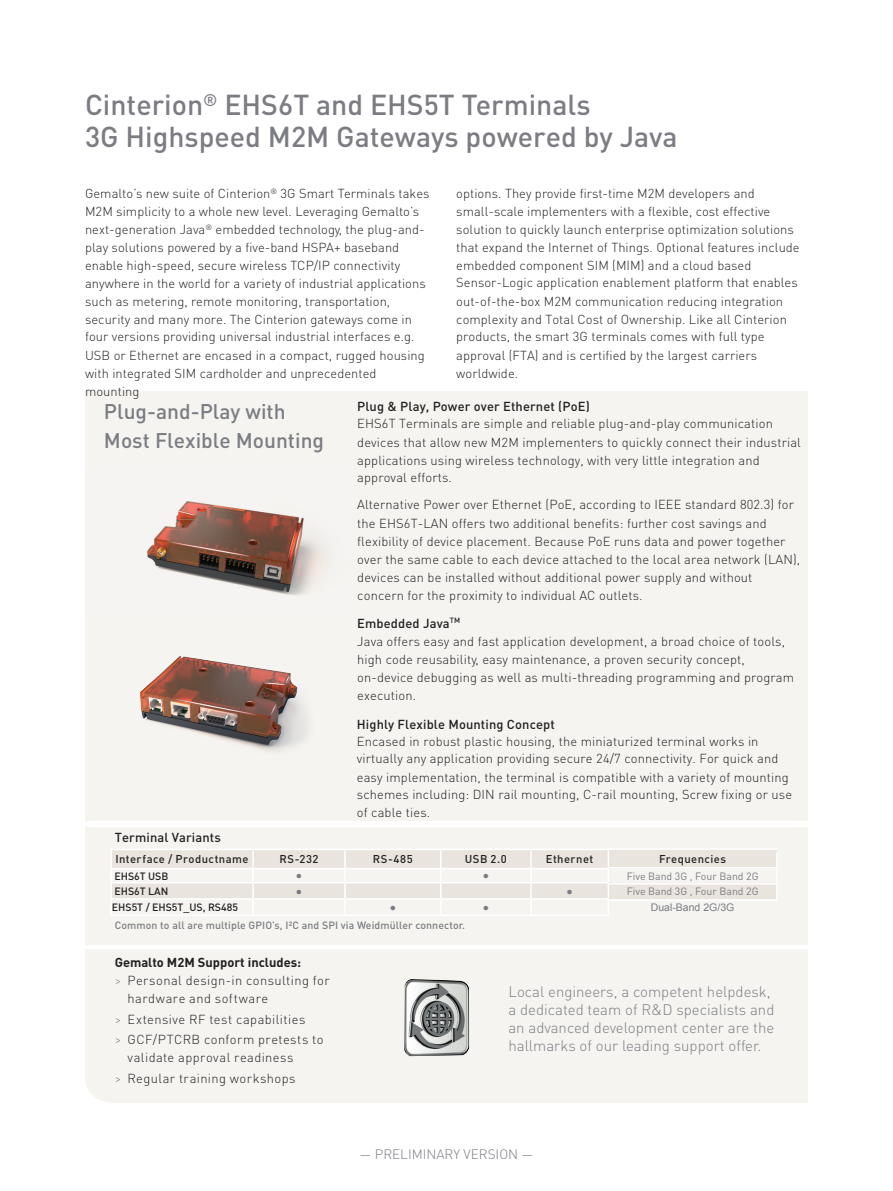
<style>
.page{position:relative;width:893px;height:1191px;background:#fff}
.page>*{position:absolute;margin:0;border:0;box-sizing:border-box;transform-origin:0 0}
.t1{font:500 28.5px/31.5px "DIN Pro";color:#7c7d83}
.t2{font:500 21px/28px "DIN Pro";color:#7c7d83}
.Aufzählung_mit_TABS{font:300 15px/18px "DIN Pro";color:#7c7d83}
.Aufzählung_mit_TABS-2{font:300 13.5px "DIN Pro";color:#7c7d83}
.Aufzählung_mit_TABS-3{font:300 12.9px/17.9px "DIN Pro";letter-spacing:.01em;color:#231f20}
.Aufzählung_mit_TABS-4{font:300 12.9px/18px "DIN Pro";letter-spacing:.035em;color:#231f20}
.Aufzählung_mit_TABS-5{font:700 12.9px "DIN Pro";color:#231f20}
.Aufzählung_mit_TABS-6{font:500 12.9px "DIN Pro";letter-spacing:.01em;color:#231f20}
.t3{font:500 11.25px "DIN Pro";letter-spacing:.04em;color:#231f20}
.Aufzählung_mit_TABS-7{font:500 10.5px "DIN Pro";letter-spacing:.01em;color:#7c7d83}
.t4{font:10.5px "DIN Pro";color:#7c7d83}
.t5{font:500 10.5px "DIN Pro";color:#231f20}
.t6{font:10.5px "Arial";color:#7c7d83}
.s1{font-weight:500}
.s2{color:#7d7e7c}
</style>
<div class="page">
<div style="left:85px;top:391px;width:723px;height:429px;background:#f5f4f1"></div>
<div style="left:85px;top:950px;width:723px;height:153px;background:#f5f4f1"></div>
<div style="left:85px;top:827px;width:723px;height:117px;background:#f5f4f1"></div>
<img style="left:147px;top:501px;width:178px;height:94px">
<hr style="left:110px;top:848px;width:143px;height:2px;background:#fff">
<hr style="left:253px;top:848px;width:92px;height:2px;background:#fff">
<hr style="left:345px;top:848px;width:96px;height:2px;background:#fff">
<hr style="left:441px;top:848px;width:90px;height:2px;background:#fff">
<hr style="left:531px;top:848px;width:77px;height:2px;background:#fff">
<hr style="left:608px;top:848px;width:170px;height:1px;background:#fff">
<svg style="left:111px;top:850px;width:666px;height:64px"></svg>
<hr style="left:110px;top:914px;width:143px;height:2px;background:#fff">
<hr style="left:253px;top:914px;width:92px;height:2px;background:#fff">
<hr style="left:345px;top:914px;width:96px;height:2px;background:#fff">
<hr style="left:441px;top:914px;width:90px;height:2px;background:#fff">
<hr style="left:531px;top:914px;width:77px;height:2px;background:#fff">
<hr style="left:608px;top:899px;width:170px;height:2px;background:#fff">
<img style="left:404px;top:979px;width:65px;height:77px">
<img style="left:140px;top:656px;width:167px;height:95px">
<p class="t1" style="left:85px;top:88px;width:594px">Cinterion<sup>®</sup> EHS6T and EHS5T Terminals<br>3G Highspeed M2M Gateways powered by Java</p>
<p class="Aufzählung_mit_TABS-3" style="left:85px;top:184px;width:346px">Gemalto’s new suite of Cinterion<sup>®</sup> 3G Smart Terminals takes M2M simplicity to a whole new level. Leveraging Gemalto’s next-generation Java<sup>®</sup> embedded technology, the plug-and&shy;play solutions powered by a five-band HSPA+ baseband enable high-speed, secure wireless TCP/IP connectivity anywhere in the world for a variety of industrial applications such as metering, remote monitoring, transportation, security and many more. The Cinterion gateways come in four versions providing universal industrial interfaces e.g.</p>
<p class="Aufzählung_mit_TABS-3" style="left:85px;top:346px;width:341px">USB or Ethernet are encased in a compact, rugged housing with integrated SIM cardholder and unprecedented mounting</p>
<p class="Aufzählung_mit_TABS-3" style="left:456px;top:184px;width:345px">options. They provide first-time M2M developers and small-scale implementers with a flexible, cost effective solution to quickly launch enterprise optimization solutions that expand the Internet of Things. Optional features include embedded component SIM (MIM) and a cloud based Sensor-Logic application enablement platform that enables</p>
<p class="Aufzählung_mit_TABS-3" style="left:456px;top:292px;width:332px">out-of-the-box M2M communication reducing integration complexity and Total Cost of Ownership. Like all Cinterion products, the smart 3G terminals comes with full type</p>
<p class="Aufzählung_mit_TABS-3" style="left:456px;top:346px;width:302px">approval (FTA) and is certified by the largest carriers worldwide.</p>
<p class="Aufzählung_mit_TABS-3" style="left:357px;top:397px;width:417px;line-height:17.2px"><span class="s1">Plug &amp; Play, Power over Ethernet (PoE)<br></span>EHS6T Terminals are simple and reliable plug-and-play communication</p>
<p class="Aufzählung_mit_TABS-3" style="left:357px;top:432px;width:445px">devices that allow new M2M implementers to quickly connect their industrial applications using wireless technology, with very little integration and approval efforts.</p>
<p class="Aufzählung_mit_TABS-3" style="left:357px;top:495px;width:444px">Alternative Power over Ethernet (PoE, according to IEEE standard 802.3) for the EHS6T-LAN offers two additional benefits: further cost savings and flexibility of device placement. Because PoE runs data and power together over the same cable to each device attached to the local area network (LAN), devices can be installed without additional power supply and without concern for the proximity to individual AC outlets.</p>
<p class="Aufzählung_mit_TABS-3" style="left:357px;top:613px;width:438px"><span class="s1">Embedded Java</span><sup>TM<br></sup>Java offers easy and fast application development, a broad choice of tools, high code reusability, easy maintenance, a proven security concept, on-device debugging as well as multi-threading programming and program execution.</p>
<p class="Aufzählung_mit_TABS-3" style="left:357px;top:714px;width:423px;line-height:17.4px"><span class="s1">Highly Flexible Mounting Concept<br></span>Encased in robust plastic housing, the miniaturized terminal works in virtually any application providing secure 24/7 connectivity. For quick and</p>
<p class="Aufzählung_mit_TABS-3" style="left:357px;top:767px;width:437px">easy implementation, the terminal is compatible with a variety of mounting schemes including: DIN rail mounting, C-rail mounting, Screw fixing or use of cable ties.</p>
<p class="t2" style="left:104px;top:397px;width:222px">Plug-and-Play with<br>Most Flexible Mounting</p>
<p class="Aufzählung_mit_TABS-6" style="left:115px;top:828px;width:108px">Terminal Variants</p>
<p class="t3" style="left:115px;top:851px;width:135px">Interface / Productname</p>
<p class="t3" style="left:279px;top:851px;width:41px">RS-232</p>
<p class="t3" style="left:373px;top:851px;width:41px">RS-485</p>
<p class="t3" style="left:465px;top:851px;width:43px">USB 2.0</p>
<p class="t3" style="left:546px;top:851px;width:49px">Ethernet</p>
<p class="t3" style="left:659px;top:851px;width:69px">Frequencies</p>
<p class="t5" style="left:114px;top:868px;width:56px">EHS6T USB</p>
<p class="t6" style="left:296px;top:868px;width:8px">●</p>
<p class="t6" style="left:483px;top:868px;width:8px">●</p>
<p class="t4" style="left:627px;top:868px;width:133px">Five Band 3G , Four Band 2G</p>
<p class="t5" style="left:114px;top:884px;width:55px">EHS6T LAN</p>
<p class="t6" style="left:296px;top:883px;width:8px">●</p>
<p class="t6" style="left:566px;top:883px;width:8px">●</p>
<p class="t4" style="left:627px;top:884px;width:133px">Five Band 3G , Four Band 2G</p>
<p class="t5" style="left:112px;top:900px;width:128px">EHS5T / EHS5T_US, RS485</p>
<p class="t6" style="left:390px;top:900px;width:8px">●</p>
<p class="t6" style="left:483px;top:900px;width:8px">●</p>
<p class="t6" style="left:651px;top:900px;width:85px">Dual-Band 2G/3G</p>
<p class="Aufzählung_mit_TABS-7" style="left:115px;top:917px;width:352px">Common to all are multiple GPIO’s, I²C and SPI via Weidmüller connector.</p>
<p class="Aufzählung_mit_TABS-5" style="left:115px;top:954px;width:188px">Gemalto M2M Support includes:</p>
<p class="Aufzählung_mit_TABS-4" style="left:128px;top:971px;width:204px;text-indent:-13px"><span class="s2">&gt;</span> Personal design-in consulting for hardware and software</p>
<p class="Aufzählung_mit_TABS-4" style="left:115px;top:1009px;width:192px"><span class="s2">&gt;</span> Extensive RF test capabilities</p>
<p class="Aufzählung_mit_TABS-4" style="left:128px;top:1030px;width:197px;text-indent:-13px"><span class="s2">&gt;</span> GCF/PTCRB conform pretests to validate approval readiness</p>
<p class="Aufzählung_mit_TABS-4" style="left:115px;top:1068px;width:182px"><span class="s2">&gt;</span> Regular training workshops</p>
<p class="Aufzählung_mit_TABS" style="left:508px;top:982px;width:268px">Local engineers, a competent helpdesk, a dedicated team of R&amp;D specialists and an advanced development center are the</p>
<p class="Aufzählung_mit_TABS" style="left:508px;top:1036px;width:255px">hallmarks of our leading support offer.</p>
<p class="Aufzählung_mit_TABS-2" style="left:360px;top:1144px;width:175px">— PRELIMINARY VERSION —</p>
</div>
